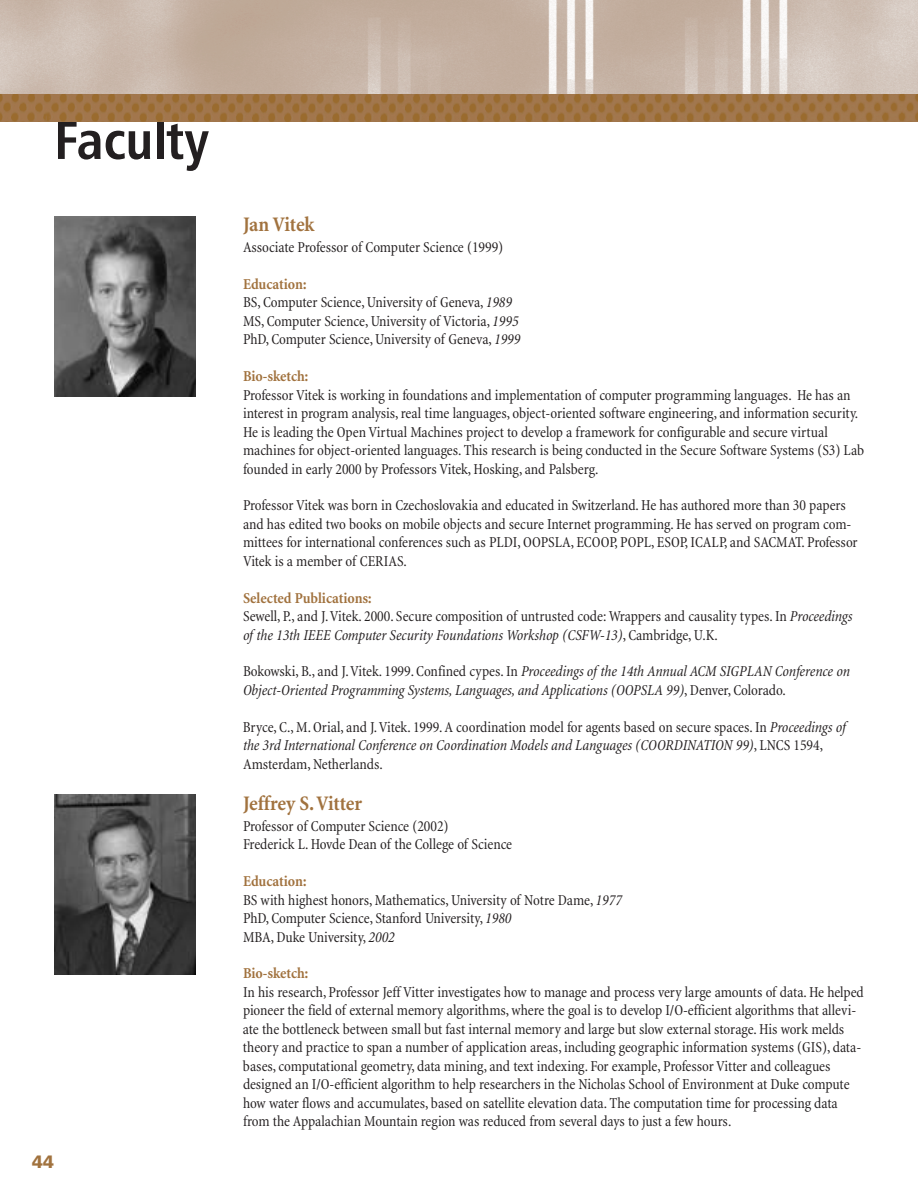
<style>
.page{position:relative;width:918px;height:1188px;background:#fff}
.page>*{position:absolute;margin:0;border:0;box-sizing:border-box;transform-origin:0 0}
.t1{font:54px "Humanist 777 BT Bold Condensed B";color:#231f20}
.t2{font:700 condensed 21px "Minion";letter-spacing:-.01em;color:#a1723e}
.t3{font:18px "Humanist 777 BT Black B";color:#a1723e}
.t4{font:condensed 15.3px/18.5px "Minion";letter-spacing:-.005em;color:#231f20}
.t5{font:italic condensed 15.3px/18.5px "Minion";letter-spacing:-.005em;color:#231f20}
.t6{font:700 condensed 15.3px "Minion";letter-spacing:-.005em;color:#a1723e}
.s1{font-weight:700;color:#a1723e}
.s2{font-style:italic}
.s3{font-style:normal}
</style>
<div class="page">
<img style="left:54px;top:216px;width:142px;height:180px">
<img style="left:54px;top:795px;width:142px;height:180px">
<img style="left:0;top:0;width:918px;height:94px">
<img style="left:0;top:94px;width:918px;height:28px">
<h1 class="t1" style="left:54px;top:119px;width:157px">Faculty</h1>
<p class="t3" style="left:32px;top:1154px;width:24px">44</p>
<h2 class="t2" style="left:243px;top:216px;width:73px">Jan Vitek</h2>
<p class="t4" style="left:243px;top:239px;width:262px">Associate Professor of Computer Science (1999)</p>
<p class="t4" style="left:243px;top:276px;width:279px"><span class="s1">Education:<br></span>BS, Computer Science, University of Geneva, <span class="s2">1989<br></span>MS, Computer Science, University of Victoria, <span class="s2">1995<br></span>PhD, Computer Science, University of Geneva, <span class="s2">1999</span></p>
<p class="t6" style="left:243px;top:371px;width:67px">Bio-sketch:</p>
<p class="t4" style="left:243px;top:387px;width:623px">Professor Vitek is working in foundations and implementation of computer programming languages. He has an interest in program analysis, real time languages, object-oriented software engineering, and information security.<br>He is leading the Open Virtual Machines project to develop a framework for configurable and secure virtual machines for object-oriented languages. This research is being conducted in the Secure Software Systems (S3) Lab founded in early 2000 by Professors Vitek, Hosking, and Palsberg.</p>
<p class="t4" style="left:243px;top:498px;width:616px">Professor Vitek was born in Czechoslovakia and educated in Switzerland. He has authored more than 30 papers and has edited two books on mobile objects and secure Internet programming. He has served on program com&shy;mittees for international conferences such as PLDI, OOPSLA, ECOOP, POPL, ESOP, ICALP, and SACMAT. Professor Vitek is a member of CERIAS.</p>
<p class="t4" style="left:243px;top:590px;width:611px"><span class="s1">Selected Publications:<br></span>Sewell, P., and J.Vitek. 2000. Secure composition of untrusted code: Wrappers and causality types. In <span class="s2">Proceedings of the 13th IEEE Computer Security Foundations Workshop (CSFW-13)</span>, Cambridge, U.K.</p>
<p class="t5" style="left:243px;top:664px;width:609px"><span class="s3">Bokowski, B., and J.Vitek. 1999. Confined cypes. In</span> Proceedings of the 14th Annual ACM SIGPLAN Conference on<br>Object-Oriented Programming Systems, Languages, and Applications (OOPSLA 99)<span class="s3">, Denver, Colorado.</span></p>
<p class="t4" style="left:243px;top:719px;width:604px">Bryce, C., M. Orial, and J.Vitek. 1999. A coordination model for agents based on secure spaces. In <span class="s2">Proceedings of the 3rd International Conference on Coordination Models and Languages (COORDINATION 99)</span>, LNCS 1594,<br>Amsterdam, Netherlands.</p>
<h2 class="t2" style="left:243px;top:795px;width:121px">Jeffrey S.Vitter</h2>
<p class="t4" style="left:243px;top:818px;width:271px">Professor of Computer Science (2002)<br>Frederick L. Hovde Dean of the College of Science</p>
<p class="t4" style="left:243px;top:873px;width:380px"><span class="s1">Education:<br></span>BS with highest honors, Mathematics, University of Notre Dame, <span class="s2">1977<br></span>PhD, Computer Science, Stanford University, <span class="s2">1980<br></span>MBA, Duke University, <span class="s2">2002</span></p>
<p class="t6" style="left:243px;top:968px;width:67px">Bio-sketch:</p>
<p class="t4" style="left:243px;top:984px;width:622px">In his research, Professor Jeff Vitter investigates how to manage and process very large amounts of data. He helped pioneer the field of external memory algorithms, where the goal is to develop I/O-efficient algorithms that allevi&shy;ate the bottleneck between small but fast internal memory and large but slow external storage. His work melds theory and practice to span a number of application areas, including geographic information systems (GIS), data&shy;bases,computational geometry, data mining, and text indexing. For example, Professor Vitter and colleagues designed an I/O-efficient algorithm to help researchers in the Nicholas School of Environment at Duke compute how water flows and accumulates, based on satellite elevation data. The computation time for processing data from the Appalachian Mountain region was reduced from several days to just a few hours.</p>
</div>
